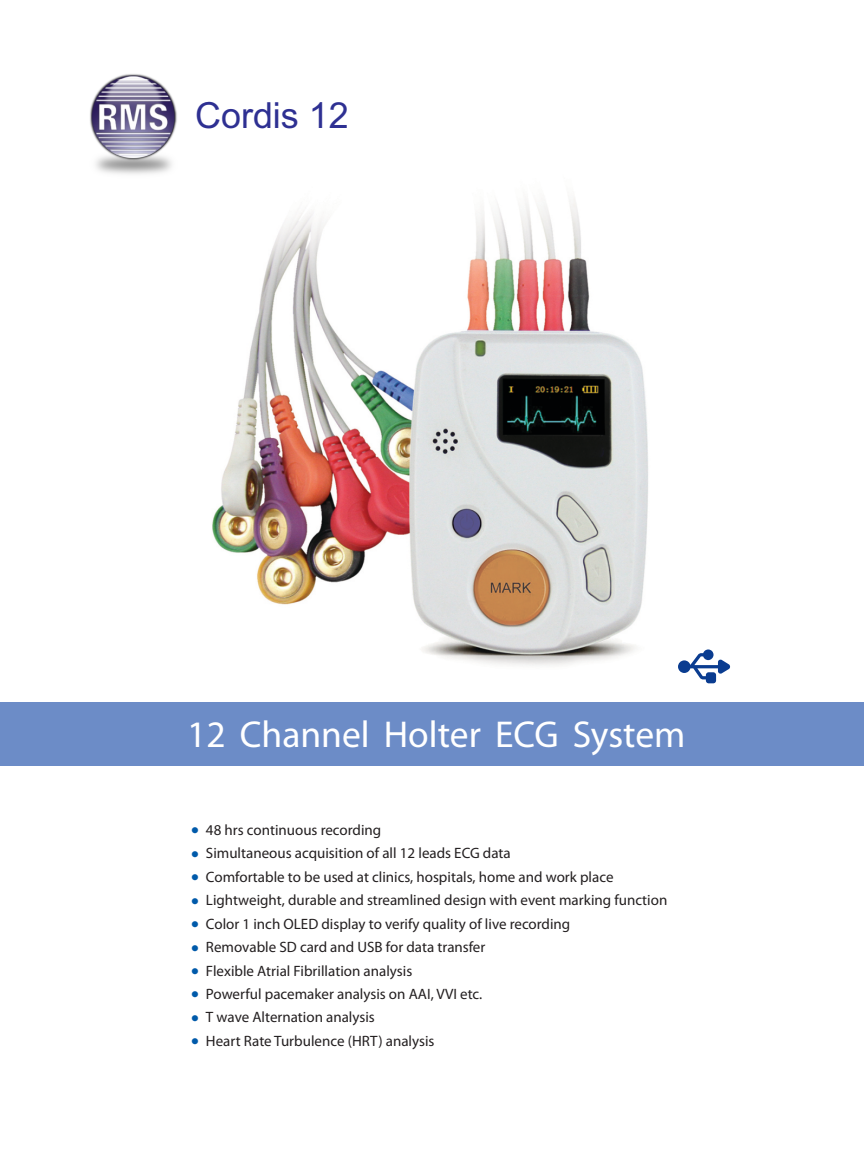
<style>
.page{position:relative;width:864px;height:1149px;background:#fff}
.page>*{position:absolute;margin:0;border:0;box-sizing:border-box;transform-origin:0 0}
.t1{font:37.5px "Myriad Pro";color:#fff}
.t2{font:36px "Arial";color:#2e3092}
.t3{font:15px "Myriad Pro";color:#231f20}
.s1{color:#005aaa}
</style>
<div class="page">
<div style="left:0;top:702px;width:864px;height:63px;background:#6c8cc7"></div>
<img style="left:90px;top:74px;width:87px;height:100px">
<img style="left:212px;top:198px;width:436px;height:468px">
<svg style="left:678px;top:649px;width:53px;height:34px"></svg>
<h2 class="t2" style="left:195px;top:102px;width:155px">Cordis 12</h2>
<h1 class="t1" style="left:187px;top:718px;width:500px">12 Channel Holter ECG System</h1>
<p class="t3" style="left:191px;top:823px;width:192px"><span class="s1">●</span> 48 hrs continuous recording</p>
<p class="t3" style="left:191px;top:846px;width:321px"><span class="s1">●</span> Simultaneous acquisition of all 12 leads ECG data</p>
<p class="t3" style="left:191px;top:870px;width:424px"><span class="s1">●</span> Comfortable to be used at clinics, hospitals, home and work place</p>
<p class="t3" style="left:191px;top:893px;width:478px"><span class="s1">●</span> Lightweight, durable and streamlined design with event marking function</p>
<p class="t3" style="left:191px;top:917px;width:381px"><span class="s1">●</span> Color 1 inch OLED display to verify quality of live recording</p>
<p class="t3" style="left:191px;top:940px;width:296px"><span class="s1">●</span> Removable SD card and USB for data transfer</p>
<p class="t3" style="left:191px;top:963px;width:223px"><span class="s1">●</span> Flexible Atrial Fibrillation analysis</p>
<p class="t3" style="left:191px;top:987px;width:293px"><span class="s1">●</span> Powerful pacemaker analysis on AAI, VVI etc.</p>
<p class="t3" style="left:191px;top:1010px;width:185px"><span class="s1">●</span> T wave Alternation analysis</p>
<p class="t3" style="left:191px;top:1034px;width:245px"><span class="s1">●</span> Heart Rate Turbulence (HRT) analysis</p>
</div>
